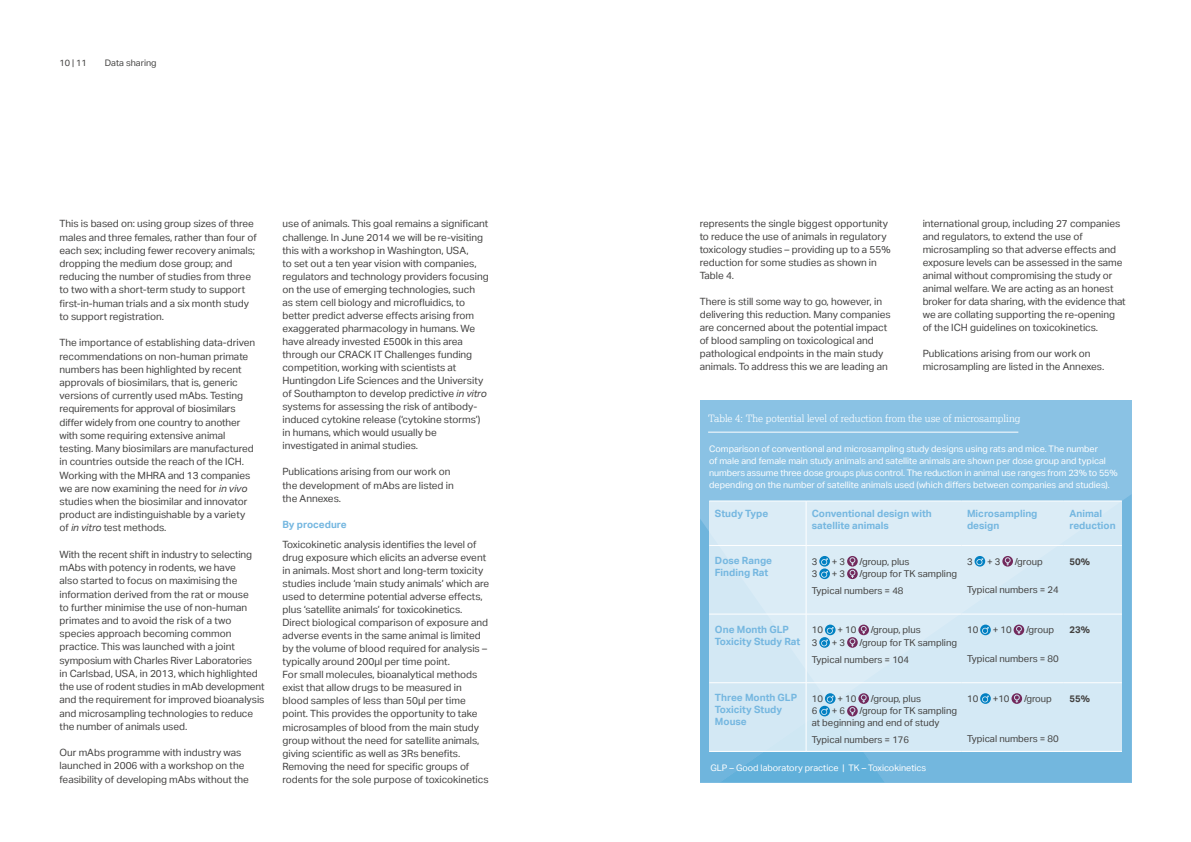
<style>
.page{position:relative;width:1191px;height:842px;background:#fff}
.page>*{position:absolute;margin:0;border:0;box-sizing:border-box;transform-origin:0 0}
.t1{font:10px/13px "Aktiv Grotesk";color:#434241}
.t2{font:700 10px/12px "Aktiv Grotesk";color:#75b7e0}
.t3{font:300 10px "NC3 Rs Lexia";color:#fff}
.t4{font:9.5px/17.1px "Aktiv Grotesk";color:#434241}
.t5{font:700 9.5px "Aktiv Grotesk";color:#434241}
.t6{font:9px/12px "Aktiv Grotesk";color:#fff}
.t7{font:9px "Aktiv Grotesk";color:#434241}
.s1{font-style:italic}
.s2{font-weight:700;color:#75b7e0}
</style>
<div class="page">
<div style="left:700px;top:400px;width:431px;height:382px;background:#8ac2e4"></div>
<svg style="left:830px;top:495px;width:301px;height:287px;background:#7cbbe0"></svg>
<div style="left:709px;top:501px;width:412px;height:250px;background:#d4e9f5"></div>
<hr style="left:806px;top:501px;width:1px;height:44px;background:#fff">
<hr style="left:709px;top:501px;width:97px;height:1px;background:#fff">
<hr style="left:806px;top:501px;width:155px;height:1px;background:#fff">
<hr style="left:961px;top:501px;width:102px;height:1px;background:#fff">
<hr style="left:1063px;top:501px;width:58px;height:1px;background:#fff">
<hr style="left:806px;top:545px;width:155px;height:1px;background:#fff">
<hr style="left:961px;top:545px;width:102px;height:1px;background:#fff">
<hr style="left:1063px;top:545px;width:58px;height:1px;background:#fff">
<hr style="left:806px;top:614px;width:155px;height:1px;background:#fff">
<hr style="left:961px;top:614px;width:102px;height:1px;background:#fff">
<hr style="left:1063px;top:614px;width:58px;height:1px;background:#fff">
<hr style="left:806px;top:682px;width:155px;height:1px;background:#fff">
<hr style="left:961px;top:682px;width:102px;height:1px;background:#fff">
<hr style="left:1063px;top:682px;width:58px;height:1px;background:#fff">
<hr style="left:806px;top:751px;width:155px;height:1px;background:#fff">
<hr style="left:961px;top:751px;width:102px;height:1px;background:#fff">
<hr style="left:1063px;top:751px;width:58px;height:1px;background:#fff">
<svg style="left:974px;top:556px;width:11px;height:11px"></svg>
<svg style="left:1002px;top:556px;width:11px;height:11px"></svg>
<svg style="left:980px;top:625px;width:10px;height:10px"></svg>
<svg style="left:1013px;top:625px;width:11px;height:10px"></svg>
<svg style="left:700px;top:519px;width:184px;height:263px"></svg>
<svg style="left:980px;top:693px;width:10px;height:11px"></svg>
<svg style="left:1011px;top:693px;width:11px;height:11px"></svg>
<hr style="left:708px;top:432px;width:310px;height:1px;background:#fff">
<p class="t7" style="left:60px;top:57px;width:29px">10 | 11</p>
<p class="t7" style="left:105px;top:57px;width:53px">Data sharing</p>
<p class="t1" style="left:60px;top:217px;width:199px">This is based on: using group sizes of three males and three females, rather than four of each sex; including fewer recovery animals; dropping the medium dose group; and reducing the number of studies from three to two with a short-term study to support first-in-human trials and a six month study to support registration.</p>
<p class="t1" style="left:60px;top:336px;width:197px">The importance of establishing data-driven recommendations on non-human primate numbers has been highlighted by recent approvals of biosimilars, that is, generic versions of currently used mAbs. Testing requirements for approval of biosimilars differ widely from one country to another with some requiring extensive animal testing. Many biosimilars are manufactured in countries outside the reach of the ICH.<br>Working with the MHRA and 13 companies we are now examining the need for <span class="s1">in vivo </span>studies when the biosimilar and innovator product are indistinguishable by a variety of <span class="s1">in vitro</span> test methods.</p>
<p class="t1" style="left:60px;top:548px;width:206px">With the recent shift in industry to selecting mAbs with potency in rodents, we have<br>also started to focus on maximising the information derived from the rat or mouse<br>to further minimise the use of non-human primates and to avoid the risk of a two species approach becoming common practice. This was launched with a joint symposium with Charles River Laboratories<br>in Carlsbad, USA, in 2013, which highlighted the use of rodent studies in mAb development and the requirement for improved bioanalysis and microsampling technologies to reduce the number of animals used.</p>
<p class="t1" style="left:60px;top:746px;width:191px">Our mAbs programme with industry was launched in 2006 with a workshop on the feasibility of developing mAbs without the</p>
<p class="t1" style="left:282px;top:217px;width:208px">use of animals. This goal remains a significant challenge. In June 2014 we will be re-visiting this with a workshop in Washington, USA,<br>to set out a ten year vision with companies, regulators and technology providers focusing on the use of emerging technologies, such<br>as stem cell biology and microfluidics, to better predict adverse effects arising from exaggerated pharmacology in humans. We have already invested £500k in this area through our CRACK IT Challenges funding competition, working with scientists at Huntingdon Life Sciences and the University of Southampton to develop predictive <span class="s1">in vitro </span>systems for assessing the risk of antibody&shy;induced cytokine release (‘cytokine storms’) in humans, which would usually be investigated in animal studies.</p>
<p class="t1" style="left:282px;top:465px;width:173px">Publications arising from our work on the development of mAbs are listed in the Annexes.</p>
<p class="t1" style="left:282px;top:514px;width:196px;line-height:20.1px"><span class="s2">By procedure<br></span>Toxicokinetic analysis identifies the level of</p>
<p class="t1" style="left:282px;top:551px;width:208px">drug exposure which elicits an adverse event in animals. Most short and long-term toxicity studies include ‘main study animals’ which are used to determine potential adverse effects, plus ‘satellite animals’ for toxicokinetics.<br>Direct biological comparison of exposure and adverse events in the same animal is limited by the volume of blood required for analysis – typically around 200µl per time point.<br>For small molecules, bioanalytical methods exist that allow drugs to be measured in blood samples of less than 50µl per time point. This provides the opportunity to take microsamples of blood from the main study group without the need for satellite animals, giving scientific as well as 3Rs benefits.<br>Removing the need for specific groups of rodents for the sole purpose of toxicokinetics</p>
<p class="t1" style="left:699px;top:217px;width:192px">represents the single biggest opportunity to reduce the use of animals in regulatory toxicology studies – providing up to a 55% reduction for some studies as shown in Table 4.</p>
<p class="t1" style="left:699px;top:295px;width:192px">There is still some way to go, however, in delivering this reduction. Many companies are concerned about the potential impact of blood sampling on toxicological and pathological endpoints in the main study animals. To address this we are leading an</p>
<p class="t1" style="left:922px;top:217px;width:205px">international group, including 27 companies and regulators, to extend the use of microsampling so that adverse effects and exposure levels can be assessed in the same animal without compromising the study or animal welfare. We are acting as an honest broker for data sharing, with the evidence that we are collating supporting the re-opening of the ICH guidelines on toxicokinetics.</p>
<p class="t1" style="left:922px;top:347px;width:183px">Publications arising from our work on microsampling are listed in the Annexes.</p>
<p class="t3" style="left:708px;top:412px;width:314px">Table 4: The potential level of reduction from the use of microsampling</p>
<p class="t6" style="left:709px;top:442px;width:410px">Comparison of conventional and microsampling study designs using rats and mice. The number<br>of male and female main study animals and satellite animals are shown per dose group and typical numbers assume three dose groups plus control. The reduction in animal use ranges from 23% to 55% depending on the number of satellite animals used (which differs between companies and studies).</p>
<p class="t2" style="left:715px;top:507px;width:55px">Study Type</p>
<p class="t2" style="left:811px;top:507px;width:121px">Conventional design with satellite animals</p>
<p class="t2" style="left:967px;top:507px;width:72px">Microsampling design</p>
<p class="t2" style="left:1069px;top:507px;width:48px">Animal reduction</p>
<p class="t2" style="left:715px;top:554px;width:59px">Dose Range<br>Finding Rat</p>
<p class="t4" style="left:811px;top:553px;width:7px">3</p>
<p class="t4" style="left:832px;top:553px;width:15px">+ 3</p>
<p class="t4" style="left:859px;top:553px;width:51px">/group, plus</p>
<p class="t4" style="left:967px;top:553px;width:7px">3</p>
<p class="t4" style="left:987px;top:553px;width:15px">+ 3</p>
<p class="t4" style="left:1015px;top:553px;width:29px">/group</p>
<p class="t4" style="left:967px;top:581px;width:93px">Typical numbers = 24</p>
<p class="t5" style="left:1069px;top:555px;width:22px">50%</p>
<p class="t4" style="left:811px;top:565px;width:147px;text-indent:48px">/group for TK sampling<br>Typical numbers = 48</p>
<p class="t4" style="left:811px;top:565px;width:7px">3</p>
<p class="t4" style="left:832px;top:565px;width:15px">+ 3</p>
<p class="t2" style="left:715px;top:623px;width:87px">One Month GLP<br>Toxicity Study Rat</p>
<p class="t4" style="left:811px;top:621px;width:13px">10</p>
<p class="t4" style="left:837px;top:621px;width:20px">+ 10</p>
<p class="t4" style="left:871px;top:621px;width:51px">/group, plus</p>
<p class="t4" style="left:811px;top:634px;width:147px;text-indent:48px">/group for TK sampling<br>Typical numbers = 104</p>
<p class="t4" style="left:811px;top:634px;width:7px">3</p>
<p class="t4" style="left:832px;top:634px;width:15px">+ 3</p>
<p class="t4" style="left:967px;top:621px;width:13px">10</p>
<p class="t4" style="left:992px;top:621px;width:20px">+ 10</p>
<p class="t4" style="left:1026px;top:621px;width:29px">/group</p>
<p class="t4" style="left:967px;top:650px;width:93px">Typical numbers = 80</p>
<p class="t5" style="left:1069px;top:624px;width:22px">23%</p>
<p class="t2" style="left:715px;top:692px;width:84px">Three Month GLP<br>Toxicity Study<br>Mouse</p>
<p class="t4" style="left:811px;top:690px;width:13px">10</p>
<p class="t4" style="left:837px;top:690px;width:20px">+ 10</p>
<p class="t4" style="left:871px;top:690px;width:52px">/group, plus</p>
<p class="t4" style="left:811px;top:705px;width:147px;line-height:11.4px;text-indent:48px">/group for TK sampling at beginning and end of study</p>
<p class="t4" style="left:811px;top:731px;width:99px">Typical numbers = 176</p>
<p class="t4" style="left:811px;top:702px;width:7px">6</p>
<p class="t4" style="left:832px;top:702px;width:15px">+ 6</p>
<p class="t6" style="left:710px;top:762px;width:217px">GLP – Good laboratory practice | TK – Toxicokinetics</p>
<p class="t4" style="left:967px;top:690px;width:13px">10</p>
<p class="t4" style="left:992px;top:690px;width:18px">+10</p>
<p class="t4" style="left:1024px;top:690px;width:29px">/group</p>
<p class="t4" style="left:967px;top:730px;width:93px">Typical numbers = 80</p>
<p class="t5" style="left:1069px;top:693px;width:22px">55%</p>
</div>
